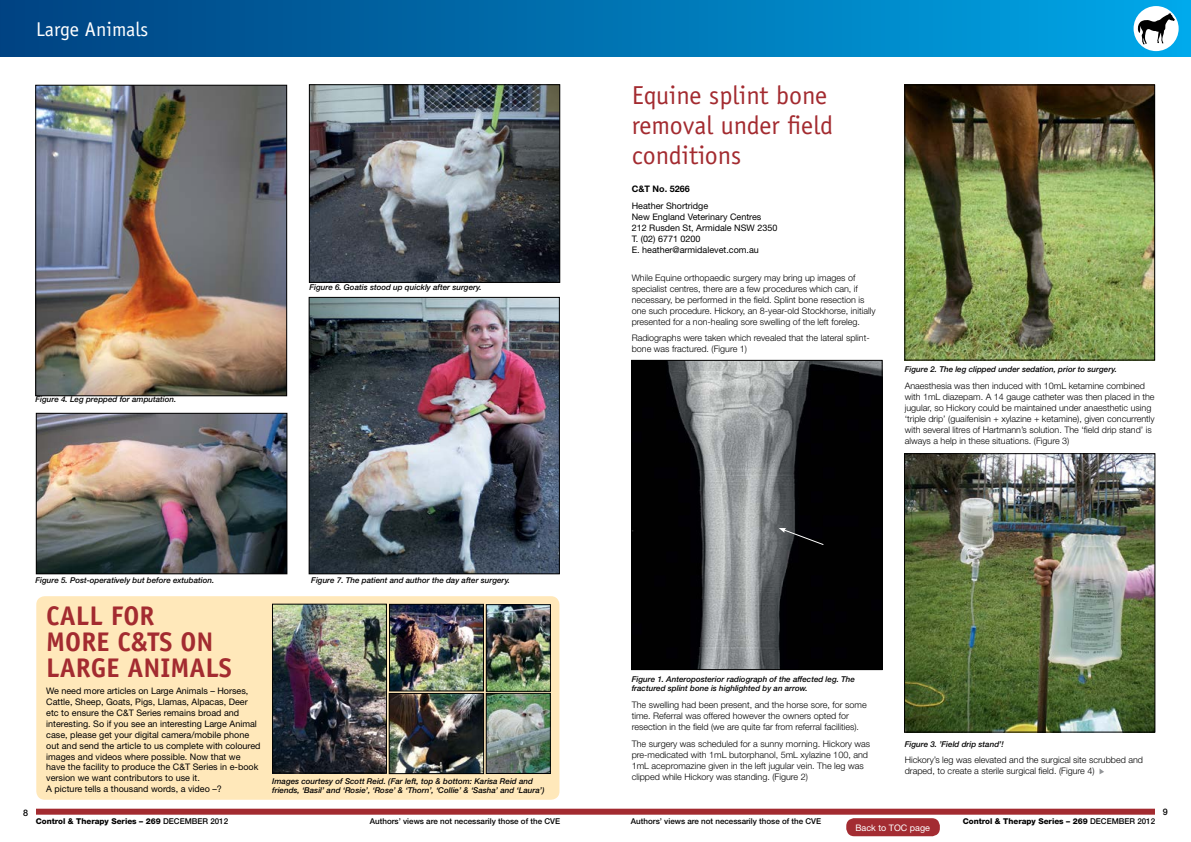
<style>
.page{position:relative;width:1191px;height:842px;background:#fff}
.page>*{position:absolute;margin:0;border:0;box-sizing:border-box;transform-origin:0 0}
.t1{font:700 27px/26px "Officina Sans";color:#a32b30}
.t2{font:26px/30px "Officina Sans";color:#a32b30}
.t3{font:20px "Officina Sans";color:#fff}
.t4{font:300 9px/11px "Helvetica Neue";color:#000}
.t5{font:9px/11px "Helvetica Neue";color:#000}
.t6{font:9px "Helvetica Neue LT";color:#fff}
.t7{font:700 9px "Helvetica Neue";color:#000}
.t8{font:500 9px "Helvetica Neue";color:#000}
.t9{font:italic 500 8px/9px "Helvetica Neue";color:#000}
.t10{font:500 8px "Helvetica Neue";color:#000}
.t11{font:800 8px "Helvetica Neue";color:#000}
.s1{font-weight:500}
</style>
<div class="page">
<div style="left:0;top:0;width:1191px;height:57px;background:linear-gradient(to right,#00407f,#01a7e7)"></div>
<div style="left:1133px;top:6px;width:45px;height:45px;background:#fff;border-radius:50%"></div>
<svg style="left:1137px;top:13px;width:38px;height:32px"></svg>
<div style="left:36px;top:809px;width:1119px;height:6px;background:#a32b30"></div>
<div style="left:846px;top:818px;width:94px;height:18px;background:#a32c32;border-radius:8px"></div>
<img style="left:37px;top:87px;width:248px;height:307px">
<div style="left:35px;top:85px;width:252px;height:311px;border:1px solid #000"></div>
<img style="left:38px;top:415px;width:247px;height:157px">
<div style="left:36px;top:413px;width:251px;height:161px;border:1px solid #000"></div>
<img style="left:311px;top:86px;width:247px;height:195px">
<div style="left:309px;top:84px;width:251px;height:199px;border:1px solid #000"></div>
<img style="left:311px;top:299px;width:246px;height:273px">
<div style="left:309px;top:297px;width:250px;height:277px;border:1px solid #000"></div>
<div style="left:36px;top:596px;width:523px;height:204px;background:#ffe8ba;border-radius:9px"></div>
<img style="left:488px;top:606px;width:60px;height:84px">
<div style="left:486px;top:604px;width:64px;height:88px;border:1px solid #000"></div>
<img style="left:391px;top:606px;width:91px;height:83px">
<div style="left:389px;top:604px;width:95px;height:87px;border:1px solid #000"></div>
<img style="left:274px;top:606px;width:111px;height:165px">
<div style="left:272px;top:604px;width:115px;height:169px;border:1px solid #000"></div>
<img style="left:488px;top:695px;width:60px;height:77px">
<div style="left:486px;top:693px;width:64px;height:81px;border:1px solid #000"></div>
<img style="left:391px;top:695px;width:91px;height:77px">
<div style="left:389px;top:693px;width:95px;height:81px;border:1px solid #000"></div>
<svg style="left:1099px;top:768px;width:5px;height:6px"></svg>
<img style="left:633px;top:362px;width:247px;height:306px">
<div style="left:631px;top:360px;width:251px;height:310px;border:1px solid #000"></div>
<img style="left:906px;top:87px;width:246px;height:271px">
<div style="left:904px;top:85px;width:250px;height:275px;border:1px solid #000"></div>
<img style="left:906px;top:455px;width:247px;height:275px">
<div style="left:904px;top:453px;width:251px;height:279px;border:1px solid #000"></div>
<svg style="left:778px;top:528px;width:46px;height:18px"></svg>
<h3 class="t3" style="left:36px;top:17px;width:114px">Large Animals</h3>
<p class="t9" style="left:35px;top:395px;width:142px">Figure 4. Leg prepped for amputation.</p>
<p class="t9" style="left:309px;top:282px;width:174px">Figure 6. Goatis stood up quickly after surgery.</p>
<p class="t9" style="left:35px;top:576px;width:180px">Figure 5. Post-operatively but before extubation.</p>
<h1 class="t1" style="left:46px;top:603px;width:187px">CALL FOR<br>MORE C&amp;Ts ON<br>LARGE ANIMALS</h1>
<p class="t5" style="left:46px;top:685px;width:216px">We need more articles on Large Animals – Horses, Cattle, Sheep, Goats, Pigs, Llamas, Alpacas, Deer etc to ensure the C&amp;T Series remains broad and interesting. So if you see an interesting Large Animal case, please get your digital camera/mobile phone out and send the article to us complete with coloured images and videos where possible. Now that we have the facility to produce the C&amp;T Series in e-book version we want contributors to use it.<br>A picture tells a thousand words, a video –?</p>
<p class="t9" style="left:311px;top:576px;width:200px">Figure 7. The patient and author the day after surgery.</p>
<p class="t9" style="left:272px;top:777px;width:274px">Images courtesy of Scott Reid. (Far left, top &amp; bottom: Karisa Reid and friends, ‘Basil’ and ‘Rosie’, ‘Rose’ &amp; ‘Thorn’, ‘Collie’ &amp; ‘Sasha’ and ‘Laura’)</p>
<h2 class="t2" style="left:631px;top:81px;width:203px">Equine splint bone removal under field conditions</h2>
<p class="t7" style="left:631px;top:184px;width:60px">C&amp;T No. 5266</p>
<p class="t5" style="left:631px;top:200px;width:147px">Heather Shortridge<br>New England Veterinary Centres<br>212 Rusden St, Armidale NSW 2350<br>T. (02) 6771 0200<br>E. heather@armidalevet.com.au</p>
<p class="t4" style="left:631px;top:272px;width:245px">While Equine orthopaedic surgery may bring up images of specialist centres, there are a few procedures which can, if necessary, be performed in the field. Splint bone resection is one such procedure. Hickory, an 8-year-old Stockhorse, initially presented for a non-healing sore swelling of the left foreleg.</p>
<p class="t4" style="left:631px;top:333px;width:239px">Radiographs were taken which revealed that the lateral splint&shy;bone was fractured. (Figure 1)</p>
<p class="t9" style="left:904px;top:365px;width:214px">Figure 2. The leg clipped under sedation, prior to surgery.</p>
<p class="t4" style="left:904px;top:380px;width:251px">Anaesthesia was then induced with 10mL ketamine combined with 1mL diazepam. A 14 gauge catheter was then placed in the jugular, so Hickory could be maintained under anaesthetic using ‘triple drip’ (guaifenisin + xylazine + ketamine), given concurrently with several litres of Hartmann’s solution. The ‘field drip stand’ is always a help in these situations. (Figure 3)</p>
<p class="t9" style="left:631px;top:675px;width:225px">Figure 1. Anteroposterior radiograph of the affected leg. The fractured splint bone is highlighted by an arrow.</p>
<p class="t4" style="left:631px;top:699px;width:236px">The swelling had been present, and the horse sore, for some time. Referral was offered however the owners opted for resection in the field (we are quite far from referral facilities).</p>
<p class="t4" style="left:631px;top:738px;width:240px">The surgery was scheduled for a sunny morning. Hickory was pre-medicated with 1mL butorphanol, 5mL xylazine 100, and 1mL acepromazine given in the left jugular vein. The leg was clipped while Hickory was standing. (Figure 2)</p>
<p class="t9" style="left:904px;top:739px;width:100px">Figure 3. ’Field drip stand’!</p>
<p class="t4" style="left:904px;top:754px;width:240px">Hickory’s leg was elevated and the surgical site scrubbed and draped, to create a sterile surgical field. (Figure 4)</p>
<p class="t8" style="left:23px;top:807px;width:7px">8</p>
<p class="t8" style="left:1163px;top:807px;width:7px">9</p>
<p class="t11" style="left:36px;top:817px;width:194px">Control &amp; Therapy Series – 269 <span class="s1">DECEMBER 2012</span></p>
<p class="t10" style="left:370px;top:817px;width:192px">Authors’ views are not necessarily those of the CVE</p>
<p class="t10" style="left:631px;top:817px;width:192px">Authors’ views are not necessarily those of the CVE</p>
<p class="t11" style="left:962px;top:817px;width:194px">Control &amp; Therapy Series – 269 <span class="s1">DECEMBER 2012</span></p>
<p class="t6" style="left:855px;top:822px;width:76px">Back to TOC page</p>
</div>
